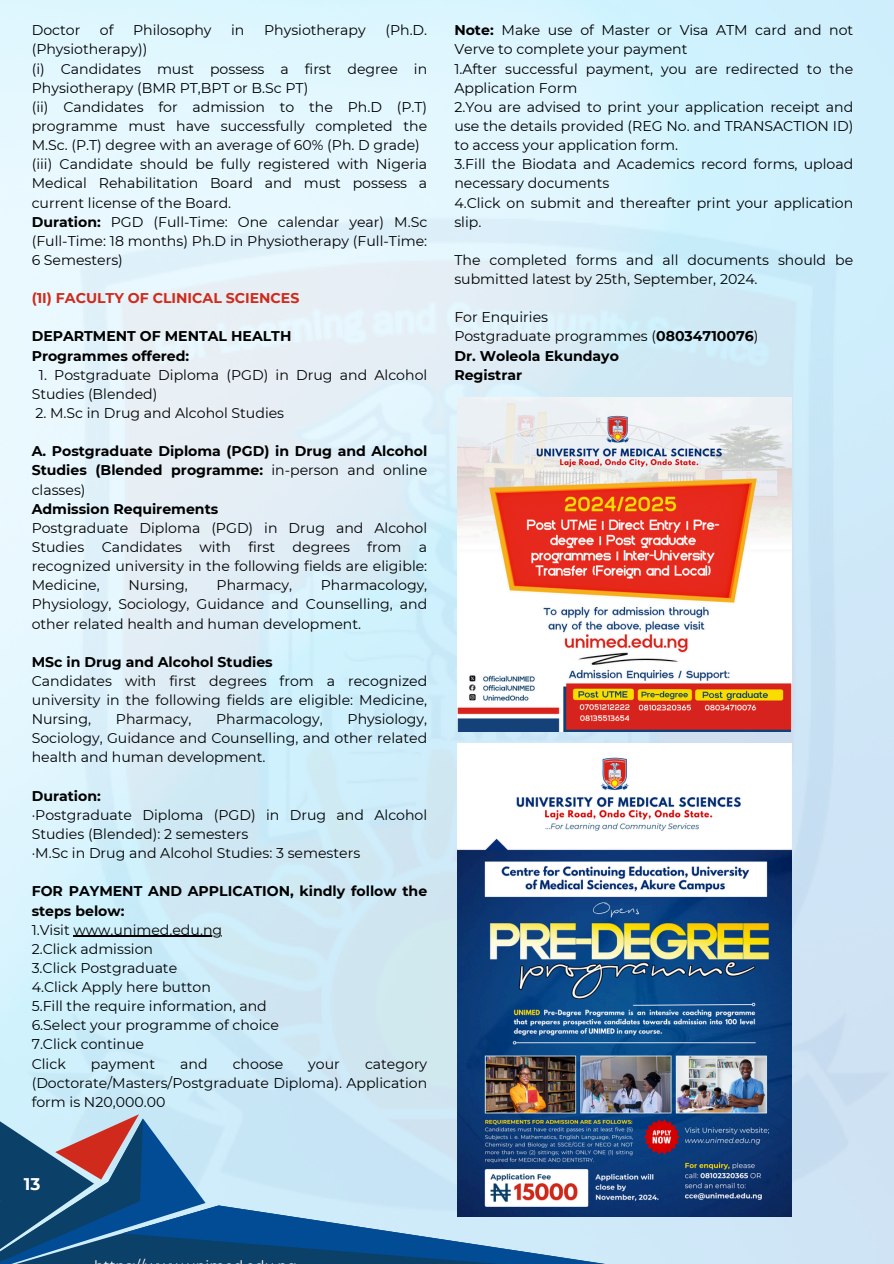
<style>
.page{position:relative;width:894px;height:1264px;background:#fff}
.page>*{position:absolute;margin:0;border:0;box-sizing:border-box;transform-origin:0 0}
.t1{font:700 16.95px "Montserrat";color:#fff}
.t2{font:14.1px/19.2px "Montserrat";color:#000;text-align:justify}
.t3{font:700 14.1px/19.2px "Montserrat";color:#000;text-align:justify}
.t4{font:700 14.1px "Montserrat";color:#cf2a1b}
.s1{font-weight:700}
.s2{font-weight:400}
</style>
<div class="page">
<img style="left:0;top:208px;width:893px;height:1018px">
<hr style="left:73px;top:935px;width:149px;height:1px;background:#000">
<svg style="left:0;top:1089px;width:678px;height:174px;background:#83a8c5"></svg>
<img style="left:457px;top:397px;width:334px;height:334px">
<img style="left:457px;top:743px;width:334px;height:472px">
<p class="t2" style="left:32px;top:21px;width:50px">Doctor</p>
<p class="t2" style="left:100px;top:21px;width:15px">of</p>
<p class="t2" style="left:133px;top:21px;width:80px">Philosophy</p>
<p class="t2" style="left:231px;top:21px;width:15px">in</p>
<p class="t2" style="left:264px;top:21px;width:103px">Physiotherapy</p>
<p class="t2" style="left:385px;top:21px;width:43px">(Ph.D.</p>
<p class="t2" style="left:32px;top:40px;width:117px">(Physiotherapy))</p>
<p class="t2" style="left:32px;top:59px;width:397px">(i) Candidates must possess a first degree in<br>Physiotherapy (BMR PT,BPT or B.Sc PT)</p>
<p class="t2" style="left:32px;top:97px;width:397px">(ii) Candidates for admission to the Ph.D (P.T) programme must have successfully completed the M.Sc. (P.T) degree with an average of 60% (Ph. D grade)</p>
<p class="t2" style="left:32px;top:155px;width:397px">(iii) Candidate should be fully registered with Nigeria Medical Rehabilitation Board and must possess a current license of the Board.</p>
<p class="t2" style="left:32px;top:212px;width:397px"><span class="s1">Duration:</span> PGD (Full-Time: One calendar year) M.Sc (Full-Time: 18 months) Ph.D in Physiotherapy (Full-Time:<br>6 Semesters)</p>
<p class="t4" style="left:32px;top:289px;width:269px">(1I) FACULTY OF CLINICAL SCIENCES</p>
<h1 class="t3" style="left:32px;top:327px;width:261px">DEPARTMENT OF MENTAL HEALTH</h1>
<p class="t3" style="left:32px;top:346px;width:159px">Programmes offered:</p>
<p class="t2" style="left:32px;top:365px;width:397px;text-indent:7px">1. Postgraduate Diploma (PGD) in Drug and Alcohol<br>Studies (Blended)</p>
<p class="t2" style="left:35px;top:403px;width:250px">2. M.Sc in Drug and Alcohol Studies</p>
<p class="t3" style="left:32px;top:441px;width:397px">A. Postgraduate Diploma (PGD) in Drug and Alcohol Studies (Blended programme: <span class="s2">in-person and online classes)</span></p>
<p class="t3" style="left:32px;top:499px;width:188px">Admission Requirements</p>
<p class="t2" style="left:32px;top:518px;width:397px">Postgraduate Diploma (PGD) in Drug and Alcohol Studies Candidates with first degrees from a recognized university in the following fields are eligible:<br>Medicine,</p>
<p class="t2" style="left:32px;top:575px;width:397px;text-indent:289px">Pharmacology, Physiology, Sociology, Guidance and Counselling, and other related health and human development.</p>
<p class="t3" style="left:32px;top:652px;width:242px">MSc in Drug and Alcohol Studies</p>
<p class="t2" style="left:32px;top:671px;width:397px">Candidates with first degrees from a recognized university in the following fields are eligible: Medicine, Nursing,</p>
<p class="t2" style="left:128px;top:575px;width:61px">Nursing,</p>
<p class="t2" style="left:216px;top:575px;width:77px">Pharmacy,</p>
<p class="t2" style="left:32px;top:709px;width:397px;text-indent:316px">Physiology, Sociology, Guidance and Counselling, and other related health and human development.</p>
<p class="t3" style="left:32px;top:786px;width:71px">Duration:</p>
<p class="t2" style="left:32px;top:805px;width:397px">·Postgraduate Diploma (PGD) in Drug and Alcohol<br>Studies (Blended): 2 semesters</p>
<p class="t2" style="left:32px;top:843px;width:330px">·M.Sc in Drug and Alcohol Studies: 3 semesters</p>
<p class="t3" style="left:32px;top:881px;width:397px">FOR PAYMENT AND APPLICATION, kindly follow the steps below:</p>
<p class="t2" style="left:32px;top:920px;width:192px">1.Visit www.unimed.edu.ng</p>
<p class="t2" style="left:32px;top:939px;width:123px">2.Click admission</p>
<p class="t2" style="left:32px;top:958px;width:147px">3.Click Postgraduate</p>
<p class="t2" style="left:32px;top:977px;width:181px">4.Click Apply here button</p>
<p class="t2" style="left:32px;top:996px;width:236px">5.Fill the require information, and</p>
<p class="t2" style="left:32px;top:1015px;width:249px">6.Select your programme of choice</p>
<p class="t2" style="left:32px;top:1034px;width:114px">7.Click continue</p>
<p class="t2" style="left:32px;top:1053px;width:36px">Click</p>
<p class="t2" style="left:91px;top:1053px;width:66px">payment</p>
<p class="t2" style="left:180px;top:1053px;width:29px">and</p>
<p class="t2" style="left:233px;top:1053px;width:52px">choose</p>
<p class="t2" style="left:308px;top:1053px;width:33px">your</p>
<p class="t2" style="left:116px;top:709px;width:77px">Pharmacy,</p>
<p class="t2" style="left:216px;top:709px;width:108px">Pharmacology,</p>
<p class="t2" style="left:32px;top:1053px;width:397px;text-indent:333px">category (Doctorate/Masters/Postgraduate Diploma). Application form is N20,000.00</p>
<p class="t2" style="left:454px;top:21px;width:400px"><span class="s1">Note:</span> Make use of Master or Visa ATM card and not<br>Verve to complete your payment</p>
<p class="t2" style="left:454px;top:59px;width:400px">1.After successful payment, you are redirected to the<br>Application Form</p>
<p class="t2" style="left:454px;top:97px;width:400px">2.You are advised to print your application receipt and use the details provided (REG No. and TRANSACTION ID) to access your application form.</p>
<p class="t2" style="left:454px;top:155px;width:400px">3.Fill the Biodata and Academics record forms, upload necessary documents</p>
<p class="t2" style="left:454px;top:193px;width:400px">4.Click on submit and thereafter print your application slip.</p>
<p class="t2" style="left:454px;top:250px;width:400px">The completed forms and all documents should be submitted latest by 25th, September, 2024.</p>
<p class="t2" style="left:454px;top:308px;width:95px">For Enquiries</p>
<p class="t2" style="left:454px;top:327px;width:305px">Postgraduate programmes (<span class="s1">08034710076</span>)</p>
<p class="t3" style="left:454px;top:346px;width:166px">Dr. Woleola Ekundayo</p>
<p class="t3" style="left:454px;top:365px;width:69px">Registrar</p>
<p class="t1" style="left:24px;top:1173px;width:18px">13</p>
</div>
